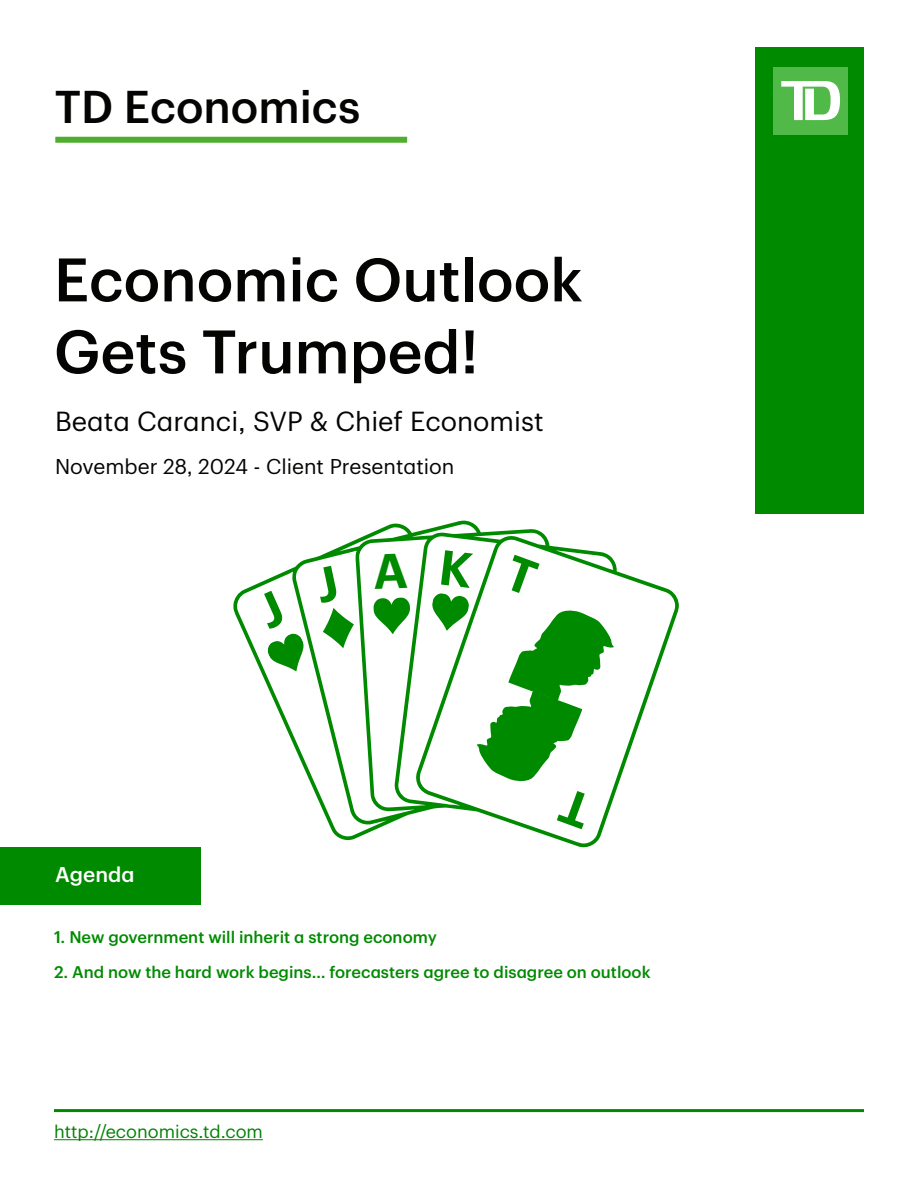
<style>
.page{position:relative;width:918px;height:1188px;background:#fff}
.page>*{position:absolute;margin:0;border:0;box-sizing:border-box;transform-origin:0 0}
.Disclaimer{font:500 60px/72px "TD Graphik";color:#040503}
.t1{font:500 45px "TD Graphik";color:#040503}
.Disclaimer-2{font:27px "TD Graphik";color:#040503}
.Disclaimer-3{font:21px "TD Graphik";color:#040503}
.t2{font:500 21px "TD Graphik";color:#fff}
.t3{font:18px "TD Graphik";color:#038203}
.Paragraph{font:500 16.5px "TD Graphik";color:#008a00}
</style>
<div class="page">
<div style="left:55px;top:137px;width:352px;height:6px;background:#4fad2f"></div>
<hr style="left:54px;top:1139px;width:209px;height:1px;background:#038203">
<hr style="left:54px;top:1109px;width:810px;height:3px;background:#008a00">
<div style="left:0;top:847px;width:201px;height:58px;background:#008a00"></div>
<svg style="left:233px;top:520px;width:445px;height:328px"></svg>
<svg style="left:373px;top:597px;width:37px;height:37px"></svg>
<div style="left:755px;top:48px;width:109px;height:466px;background:#008a00"></div>
<div style="left:773px;top:68px;width:75px;height:67px;background:#51b948"></div>
<svg style="left:781px;top:81px;width:59px;height:39px"></svg>
<svg style="left:374px;top:553px;width:34px;height:36px"></svg>
<svg style="left:314px;top:566px;width:40px;height:82px"></svg>
<svg style="left:256px;top:591px;width:48px;height:81px"></svg>
<svg style="left:432px;top:550px;width:182px;height:279px"></svg>
<h2 class="t1" style="left:55px;top:73px;width:307px">TD Economics</h2>
<p class="Disclaimer" style="left:54px;top:239px;width:530px">Economic Outlook<br>Gets Trumped!</p>
<p class="Disclaimer-2" style="left:55px;top:401px;width:490px">Beata Caranci, SVP &amp; Chief Economist</p>
<p class="Disclaimer-3" style="left:55px;top:450px;width:401px">November 28, 2024 - Client Presentation</p>
<p class="t2" style="left:55px;top:858px;width:81px">Agenda</p>
<p class="Paragraph" style="left:54px;top:924px;width:384px">1. New government will inherit a strong economy</p>
<p class="Paragraph" style="left:54px;top:960px;width:598px">2. And now the hard work begins… forecasters agree to disagree on outlook</p>
<p class="t3" style="left:54px;top:1118px;width:210px">http://economics.td.com</p>
</div>
